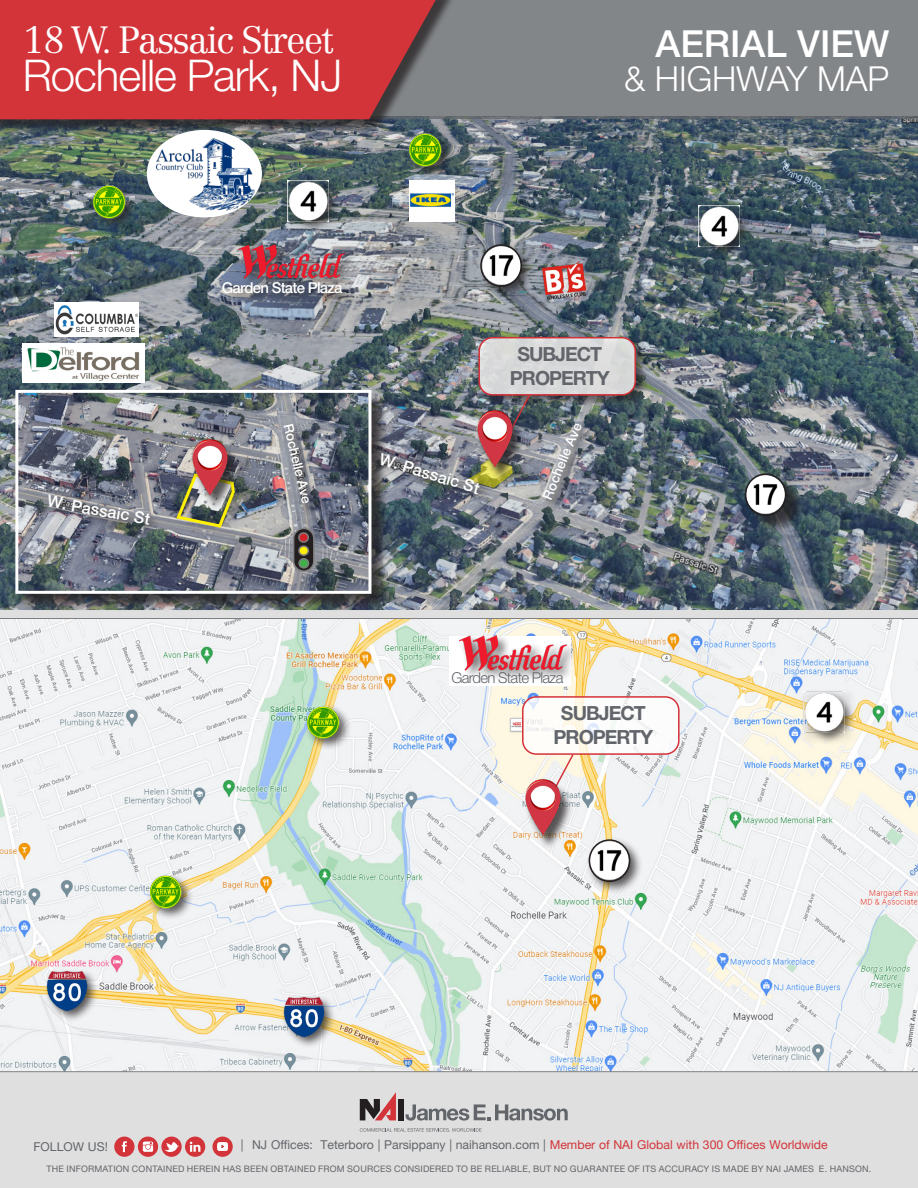
<style>
.page{position:relative;width:918px;height:1188px;background:#dfdfdf}
.page>*{position:absolute;margin:0;border:0;box-sizing:border-box;transform-origin:0 0}
.t1{font:300 43.8px "Helvetica Neue LT Std";letter-spacing:-.025em;color:#fff}
.t2{font:300 37.35px "Centennial LT Std";letter-spacing:-.05em;color:#fff}
.t3{font:500 37.35px "Helvetica Neue LT Std";color:#fff}
.t4{font:300 34.5px "Helvetica Neue LT Std";color:#fff}
.t5{font:700 19.5px "Helvetica Neue LT Std";letter-spacing:-.05em;color:#62656a}
.t6{font:500 16.35px "Helvetica Neue LT Std";color:#fff}
.t7{font:500 15px "Helvetica Neue LT Std";letter-spacing:-.05em;color:#fff}
.t8{font:300 15px "Helvetica Neue LT Std";letter-spacing:-.05em;color:#62656a}
.t9{font:500 13.5px "Helvetica Neue LT Std";color:#fff}
.t10{font:12.3px "Helvetica Neue LT Std";color:#62656a}
.Property_Headings{font:9px "Helvetica Neue LT Std";letter-spacing:.02em;color:#62656a}
.s1{color:#d23439}
</style>
<div class="page">
<img style="left:0;top:119px;width:918px;height:491px">
<div style="left:398px;top:1099px;width:6px;height:21px;background:#231f20"></div>
<svg style="left:360px;top:1092px;width:36px;height:28px"></svg>
<svg style="left:406px;top:1104px;width:162px;height:17px"></svg>
<svg style="left:360px;top:1128px;width:122px;height:3px"></svg>
<div style="left:161px;top:1137px;width:21px;height:20px;background:#d23439;border-radius:50%"></div>
<svg style="left:164px;top:1142px;width:15px;height:12px"></svg>
<div style="left:114px;top:1137px;width:21px;height:20px;background:#d23439;border-radius:50%"></div>
<svg style="left:122px;top:1141px;width:5px;height:11px"></svg>
<svg style="left:138px;top:1137px;width:20px;height:20px"></svg>
<svg style="left:143px;top:1142px;width:10px;height:10px"></svg>
<div style="left:185px;top:1137px;width:20px;height:20px;background:#d23439;border-radius:50%"></div>
<svg style="left:190px;top:1142px;width:10px;height:10px"></svg>
<div style="left:212px;top:1137px;width:21px;height:20px;background:linear-gradient(to bottom,#d23338,#d2363b);border-radius:50%"></div>
<svg style="left:217px;top:1143px;width:11px;height:7px"></svg>
<div style="left:0;top:0;width:918px;height:119px;background:#838689"></div>
<svg style="left:0;top:618px;width:918px;height:454px;background:#e8eae6"></svg>
<div style="left:800px;top:688px;width:57px;height:57px;background:#231f20;opacity:.75"></div>
<img style="left:804px;top:691px;width:40px;height:41px">
<div style="left:695px;top:202px;width:58px;height:57px;background:#231f20;opacity:.75"></div>
<img style="left:699px;top:205px;width:41px;height:41px">
<div style="left:284px;top:177px;width:57px;height:57px;background:#231f20;opacity:.75"></div>
<img style="left:287px;top:180px;width:41px;height:41px">
<div style="left:44px;top:969px;width:55px;height:55px;background:#231f20;opacity:.75"></div>
<img style="left:46px;top:971px;width:41px;height:41px">
<div style="left:281px;top:994px;width:55px;height:56px;background:#231f20;opacity:.75"></div>
<img style="left:283px;top:997px;width:41px;height:41px">
<div style="left:146px;top:872px;width:48px;height:48px;background:#231f20;opacity:.75"></div>
<img style="left:146px;top:875px;width:41px;height:39px">
<div style="left:304px;top:703px;width:48px;height:48px;background:#231f20;opacity:.75"></div>
<img style="left:304px;top:705px;width:41px;height:39px">
<div style="left:90px;top:182px;width:47px;height:48px;background:#231f20;opacity:.75"></div>
<img style="left:90px;top:185px;width:41px;height:39px">
<div style="left:406px;top:130px;width:47px;height:49px;background:#231f20;opacity:.75"></div>
<img style="left:406px;top:134px;width:40px;height:38px">
<div style="left:0;top:0;width:456px;height:134px;background:#231f20;opacity:.75"></div>
<svg style="left:0;top:0;width:436px;height:119px;background:#ca373c"></svg>
<div style="left:17px;top:391px;width:372px;height:220px;background:#231f20;opacity:.75"></div>
<img style="left:19px;top:394px;width:348px;height:196px">
<div style="left:15px;top:390px;width:356px;height:204px;border:3px solid #fff"></div>
<div style="left:540px;top:421px;width:54px;height:91px;background:#231f20;opacity:.75"></div>
<div style="left:477px;top:241px;width:58px;height:59px;background:#231f20;opacity:.75"></div>
<img style="left:481px;top:245px;width:40px;height:41px">
<div style="left:480px;top:244px;width:42px;height:43px;border:2px solid #231f20;border-radius:50%"></div>
<div style="left:748px;top:476px;width:57px;height:59px;background:#231f20;opacity:.75"></div>
<img style="left:746px;top:475px;width:40px;height:40px">
<div style="left:745px;top:473px;width:42px;height:43px;border:2px solid #231f20;border-radius:50%"></div>
<div style="left:586px;top:836px;width:57px;height:59px;background:#231f20;opacity:.75"></div>
<img style="left:589px;top:841px;width:41px;height:40px">
<div style="left:589px;top:839px;width:41px;height:43px;border:2px solid #231f20;border-radius:50%"></div>
<div style="left:475px;top:333px;width:174px;height:76px;background:#231f20;opacity:.75"></div>
<div style="left:479px;top:338px;width:156px;height:57px;background:#d8d9d9;border-radius:14px"></div>
<div style="left:478px;top:337px;width:158px;height:59px;border:2px solid #d43238;border-radius:14px"></div>
<svg style="left:467px;top:394px;width:64px;height:94px;background:#717179"></svg>
<div style="left:476px;top:413px;width:49px;height:70px;background:#231f20;opacity:.75"></div>
<img style="left:474px;top:408px;width:41px;height:60px">
<svg style="left:174px;top:472px;width:62px;height:57px;background:#7b7e61"></svg>
<div style="left:236px;top:242px;width:120px;height:48px;background:#231f20;opacity:.75"></div>
<img style="left:238px;top:244px;width:107px;height:34px">
<div style="left:220px;top:279px;width:135px;height:27px;background:#231f20;opacity:.75"></div>
<div style="left:46px;top:493px;width:116px;height:44px;background:#231f20;opacity:.75"></div>
<div style="left:378px;top:450px;width:114px;height:56px;background:#231f20;opacity:.75"></div>
<div style="left:191px;top:442px;width:49px;height:69px;background:#231f20;opacity:.75"></div>
<img style="left:189px;top:436px;width:41px;height:60px">
<div style="left:281px;top:421px;width:40px;height:94px;background:#231f20;opacity:.75"></div>
<div style="left:450px;top:636px;width:121px;height:49px;background:#fff"></div>
<div style="left:457px;top:634px;width:121px;height:48px;background:#231f20;opacity:.75"></div>
<img style="left:460px;top:636px;width:106px;height:34px">
<div style="left:523px;top:697px;width:156px;height:57px;background:#fff;border-radius:14px"></div>
<div style="left:522px;top:696px;width:158px;height:59px;border:2px solid #d43238;border-radius:14px"></div>
<svg style="left:535px;top:753px;width:40px;height:70px"></svg>
<div style="left:524px;top:782px;width:49px;height:69px;background:#231f20;opacity:.75"></div>
<img style="left:522px;top:776px;width:41px;height:60px">
<div style="left:147px;top:130px;width:115px;height:88px;background:#fff;border-radius:50%"></div>
<img style="left:156px;top:139px;width:98px;height:71px">
<div style="left:294px;top:528px;width:20px;height:43px;background:#231f20;border-radius:10px"></div>
<div style="left:293px;top:528px;width:22px;height:44px;border:2px solid #808080;border-radius:10px"></div>
<div style="left:299px;top:533px;width:9px;height:9px;background:#d1232a;border-radius:50%"></div>
<div style="left:298px;top:532px;width:11px;height:11px;border:2px solid #808080;border-radius:50%"></div>
<div style="left:299px;top:546px;width:9px;height:9px;background:#fff101;border-radius:50%"></div>
<div style="left:298px;top:545px;width:11px;height:11px;border:2px solid #808080;border-radius:50%"></div>
<div style="left:299px;top:559px;width:9px;height:9px;background:#40ae49;border-radius:50%"></div>
<div style="left:298px;top:558px;width:11px;height:11px;border:2px solid #808080;border-radius:50%"></div>
<img style="left:542px;top:261px;width:43px;height:39px">
<img style="left:409px;top:180px;width:46px;height:41px">
<img style="left:54px;top:303px;width:84px;height:34px">
<img style="left:23px;top:343px;width:121px;height:39px">
<p class="t2" style="left:23px;top:17px;width:312px">18 W. Passaic Street</p>
<p class="t1" style="left:23px;top:49px;width:321px">Rochelle Park, NJ</p>
<p class="t3" style="left:656px;top:21px;width:235px">AERIAL VIEW</p>
<p class="t4" style="left:624px;top:58px;width:267px">&amp; HIGHWAY MAP</p>
<p class="t6" style="left:49px;top:491px;width:106px;rotate:10deg">W. Passaic St</p>
<p class="t7" style="left:222px;top:278px;width:122px">Garden State Plaza</p>
<p class="t9" style="left:296px;top:422px;width:83px;rotate:77deg">Rochelle Ave</p>
<p class="t6" style="left:383px;top:449px;width:106px;rotate:17deg">W. Passaic St</p>
<p class="t5" style="left:517px;top:342px;width:86px">SUBJECT</p>
<p class="t5" style="left:510px;top:366px;width:101px">PROPERTY</p>
<p class="t9" style="left:539px;top:495px;width:83px;rotate:-67deg">Rochelle Ave</p>
<p class="t8" style="left:452px;top:669px;width:114px">Garden State Plaza</p>
<p class="t5" style="left:561px;top:701px;width:86px">SUBJECT</p>
<p class="t5" style="left:554px;top:725px;width:101px">PROPERTY</p>
<p class="t10" style="left:34px;top:1139px;width:76px">FOLLOW US!</p>
<p class="t10" style="left:241px;top:1137px;width:4px">|</p>
<p class="t10" style="left:252px;top:1137px;width:577px">NJ Offices: Teterboro | Parsippany | naihanson.com | <span class="s1">Member of NAI Global with 300 Offices Worldwide</span></p>
<p class="Property_Headings" style="left:47px;top:1163px;width:826px">THE INFORMATION CONTAINED HEREIN HAS BEEN OBTAINED FROM SOURCES CONSIDERED TO BE RELIABLE, BUT NO GUARANTEE OF ITS ACCURACY IS MADE BY NAI JAMES E. HANSON.</p>
</div>
